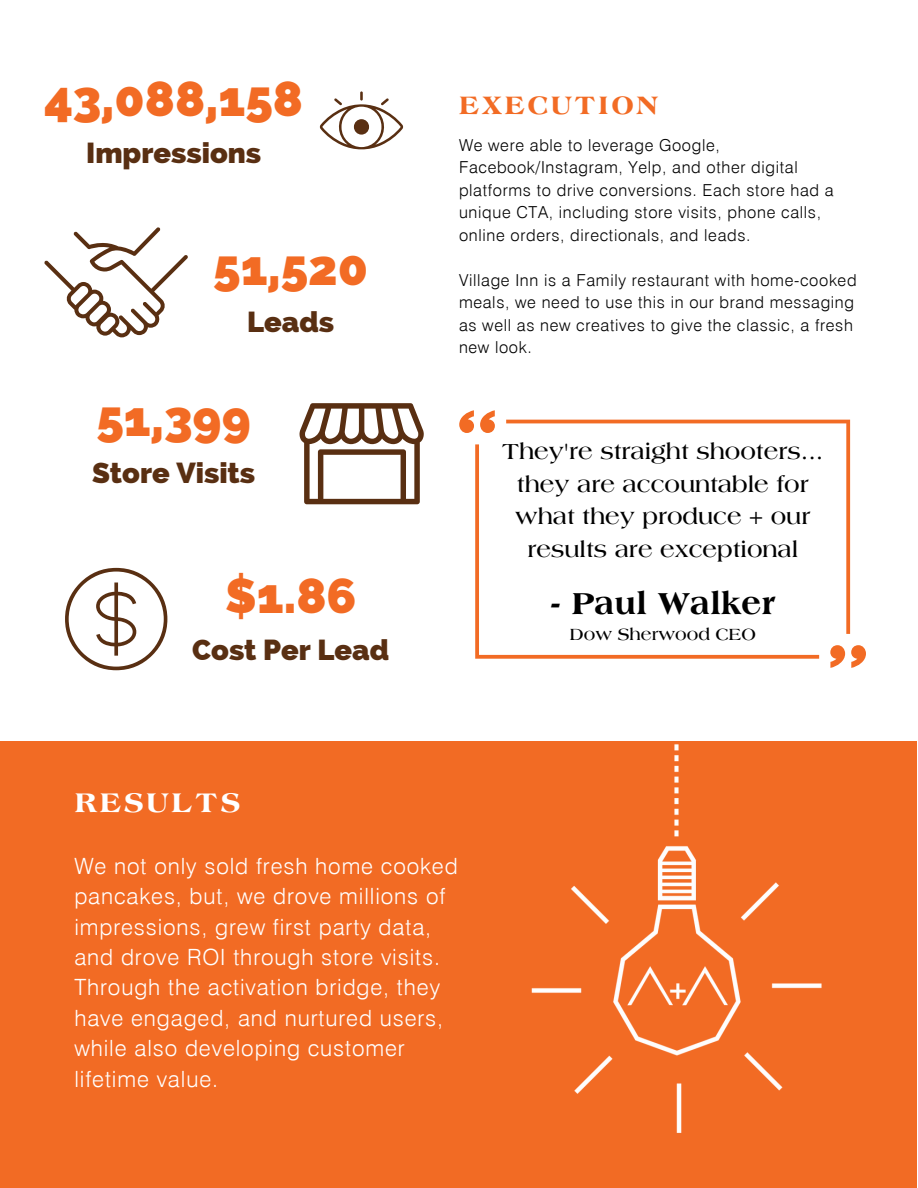
<style>
.page{position:relative;width:918px;height:1188px;background:#fff}
.page>*{position:absolute;margin:0;border:0;box-sizing:border-box;transform-origin:0 0}
.t1{font:800 49.35px "Raleway";color:#f26b24}
.t2{font:800 32.4px "Americana Std";color:#000}
.t3{font:800 28.95px "Raleway";color:#592f12}
.t4{font:800 28.8px "Americana Std";letter-spacing:.1em;color:#fff}
.t5{font:800 27px "Americana Std";letter-spacing:.1em;color:#f26b24}
.t6{font:700 23.25px/32.4px "Americana Std";color:#000;text-align:center}
.t7{font:300 22.35px/30.3px "Swiss 721 BT";letter-spacing:.04em;color:#fff}
.t8{font:700 17.4px "Americana Std";color:#000}
.t9{font:300 16.5px/22.5px "Swiss 721 BT";letter-spacing:.04em;color:#000}
</style>
<div class="page">
<div style="left:0;top:741px;width:917px;height:447px;background:#f26b24"></div>
<img style="left:531px;top:744px;width:291px;height:389px">
<svg style="left:506px;top:420px;width:344px;height:214px"></svg>
<svg style="left:475px;top:444px;width:344px;height:215px"></svg>
<svg style="left:480px;top:410px;width:15px;height:23px"></svg>
<svg style="left:459px;top:410px;width:15px;height:23px"></svg>
<svg style="left:830px;top:645px;width:15px;height:23px"></svg>
<svg style="left:851px;top:645px;width:15px;height:23px"></svg>
<svg style="left:320px;top:91px;width:83px;height:58px"></svg>
<svg style="left:44px;top:227px;width:144px;height:110px"></svg>
<svg style="left:299px;top:403px;width:125px;height:101px"></svg>
<svg style="left:65px;top:568px;width:102px;height:102px"></svg>
<h1 class="t1" style="left:44px;top:70px;width:261px">43,088,158</h1>
<h3 class="t3" style="left:86px;top:136px;width:176px">Impressions</h3>
<h1 class="t1" style="left:213px;top:238px;width:157px">51,520</h1>
<h3 class="t3" style="left:247px;top:305px;width:89px">Leads</h3>
<h1 class="t1" style="left:96px;top:390px;width:156px">51,399</h1>
<h3 class="t3" style="left:92px;top:456px;width:165px">Store Visits</h3>
<h1 class="t1" style="left:225px;top:567px;width:133px">$1.86</h1>
<h3 class="t3" style="left:192px;top:633px;width:198px">Cost Per Lead</h3>
<h3 class="t4" style="left:74px;top:791px;width:167px">RESULTS</h3>
<h3 class="t5" style="left:459px;top:94px;width:201px">EXECUTION</h3>
<p class="t9" style="left:459px;top:133px;width:376px">We were able to leverage Google, Facebook/Instagram, Yelp, and other digital platforms to drive conversions. Each store had a unique CTA, including store visits, phone calls, online orders, directionals, and leads.</p>
<p class="t9" style="left:459px;top:268px;width:399px">Village Inn is a Family restaurant with home-cooked meals, we need to use this in our brand messaging as well as new creatives to give the classic, a fresh new look.</p>
<h3 class="t6" style="left:502px;top:438px;width:323px">They're straight shooters... they are accountable for what they produce + our results are exceptional</h3>
<h2 class="t2" style="left:550px;top:590px;width:227px">- Paul Walker</h2>
<p class="t8" style="left:570px;top:627px;width:187px">Dow Sherwood CEO</p>
<p class="t7" style="left:74px;top:851px;width:385px">We not only sold fresh home cooked pancakes, but, we drove millions of impressions, grew first party data, and drove ROI through store visits.<br>Through the activation bridge, they have engaged, and nurtured users, while also developing customer lifetime value.</p>
</div>
